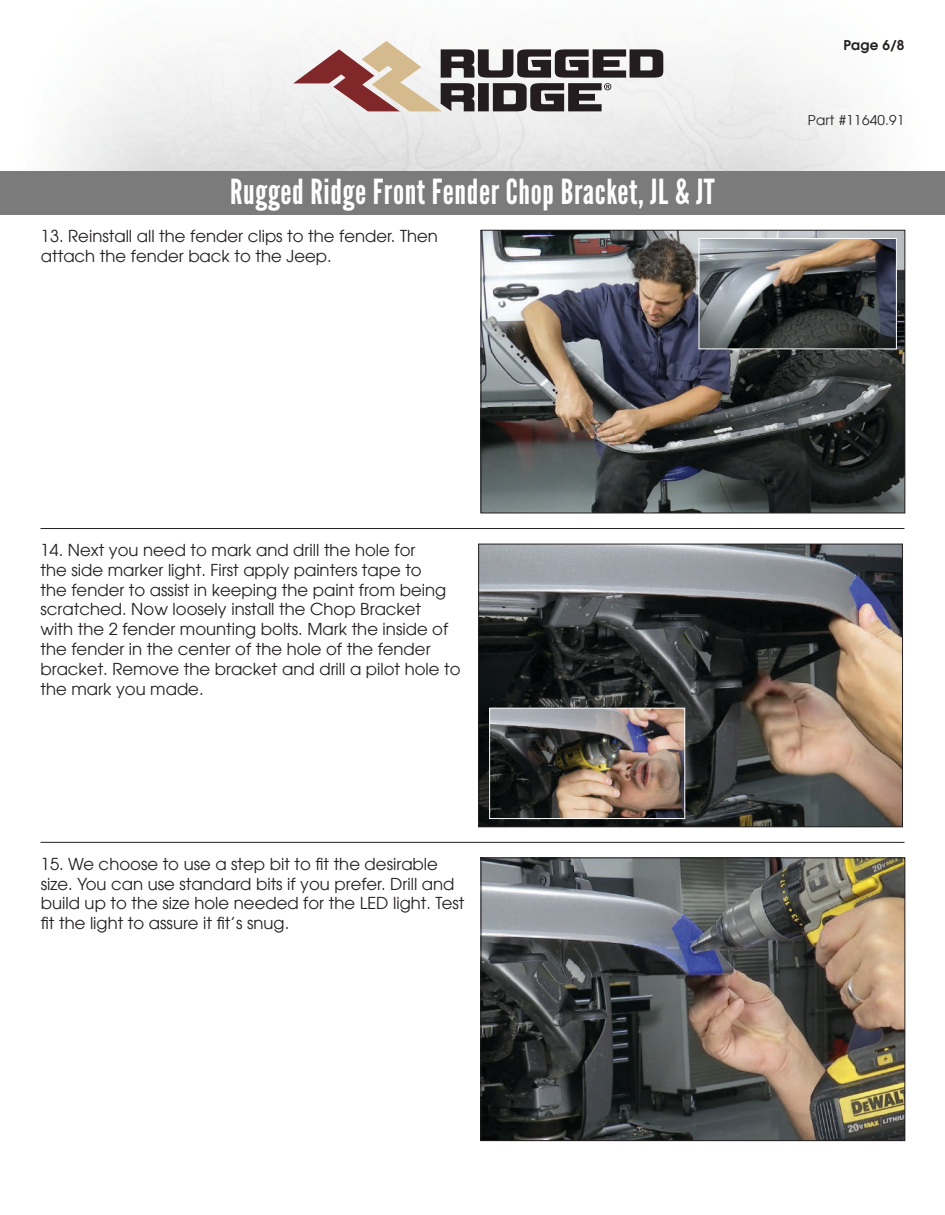
<style>
.page{position:relative;width:945px;height:1215px;background:#fff}
.page>*{position:absolute;margin:0;border:0;box-sizing:border-box;transform-origin:0 0}
.t1{font:34.5px "League Gothic";letter-spacing:.02em;color:#fff}
.t2{font:16.5px/19.8px "Avant Garde LT";color:#231f20}
.t3{font:13.5px "Avant Garde LT";letter-spacing:.02em;color:#231f20}
.t4{font:600 13.5px "Avant Garde LT";color:#231f20}
</style>
<div class="page">
<div style="left:0;top:171px;width:945px;height:44px;background:#7b7b7c"></div>
<svg style="left:293px;top:41px;width:370px;height:70px"></svg>
<hr style="left:40px;top:528px;width:864px;height:1px;background:#231f20">
<hr style="left:40px;top:842px;width:864px;height:1px;background:#231f20">
<img style="left:480px;top:546px;width:421px;height:279px">
<div style="left:478px;top:544px;width:425px;height:283px;border:1px solid #231f20"></div>
<img style="left:483px;top:232px;width:420px;height:279px">
<div style="left:481px;top:230px;width:424px;height:283px;border:1px solid #231f20"></div>
<img style="left:483px;top:860px;width:420px;height:279px">
<div style="left:481px;top:858px;width:424px;height:283px;border:1px solid #231f20"></div>
<img style="left:701px;top:240px;width:194px;height:107px">
<div style="left:699px;top:238px;width:198px;height:111px;border:1px solid #fff"></div>
<img style="left:491px;top:710px;width:192px;height:107px">
<div style="left:489px;top:708px;width:196px;height:111px;border:1px solid #fff"></div>
<h1 class="t1" style="left:230px;top:171px;width:486px">Rugged Ridge Front Fender Chop Bracket, JL &amp; JT</h1>
<p class="t2" style="left:41px;top:226px;width:399px">13. Reinstall all the fender clips to the fender. Then attach the fender back to the Jeep.</p>
<p class="t4" style="left:843px;top:37px;width:63px">Page 6/8</p>
<p class="t3" style="left:808px;top:112px;width:98px">Part #11640.91</p>
<p class="t2" style="left:40px;top:540px;width:422px">14. Next you need to mark and drill the hole for<br>the side marker light. First apply painters tape to<br>the fender to assist in keeping the paint from being scratched. Now loosely install the Chop Bracket<br>with the 2 fender mounting bolts. Mark the inside of the fender in the center of the hole of the fender bracket. Remove the bracket and drill a pilot hole to the mark you made.</p>
<p class="t2" style="left:41px;top:854px;width:425px">15. We choose to use a step bit to fit the desirable size. You can use standard bits if you prefer. Drill and build up to the size hole needed for the LED light. Test fit the light to assure it fit’s snug.</p>
</div>
